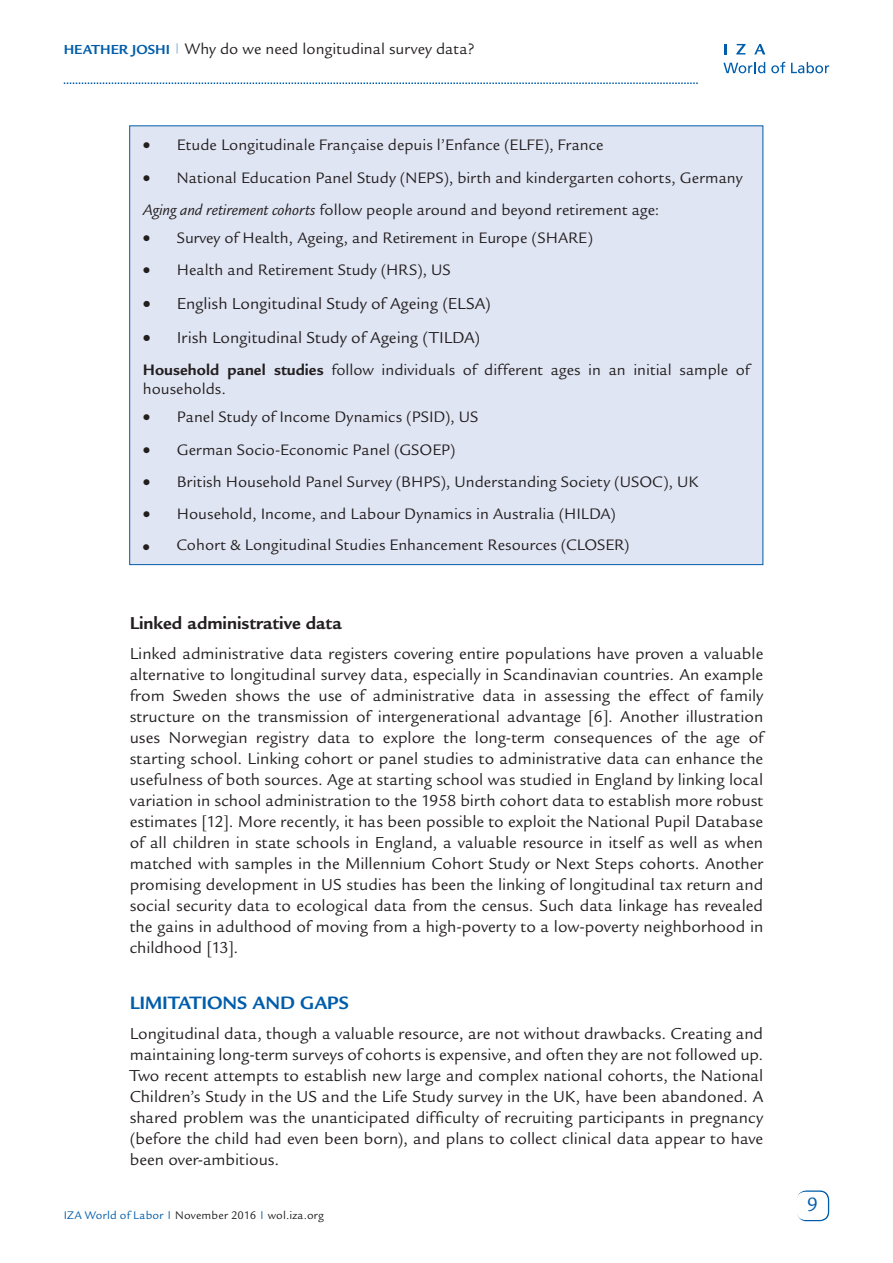
<style>
.page{position:relative;width:893px;height:1263px;background:#fff}
.page>*{position:absolute;margin:0;border:0;box-sizing:border-box;transform-origin:0 0}
.t1{font:21px "Legacy Sans Std";color:#015dab}
.t2{font:700 19.5px "Legacy Sans Std";letter-spacing:-.005em;color:#015dab}
.t3{font:700 18.75px "Legacy Sans Std";letter-spacing:-.005em;color:#231f20}
.t4{font:17.25px/21px "Legacy Sans Std";color:#231f20;text-align:justify}
.t5{font:16.5px/32.2px "Legacy Sans Std";color:#231f20}
.t6{font:16.5px "Symbol";color:#231f20}
.t7{font:12px "Legacy Sans Std";letter-spacing:.02em;color:#231f20}
.s1{font-weight:700;font-size:14.25px;color:#015dab}
.s2{font-style:italic}
.s3{font-weight:700}
.s4{color:#015dab}
</style>
<div class="page">
<div style="left:797px;top:1190px;width:32px;height:31px;border:2px solid #015dab;border-radius:9px"></div>
<div style="left:797px;top:1192px;width:31px;height:28px;background:#fff;border-radius:9px"></div>
<svg style="left:64px;top:82px;width:634px;height:2px"></svg>
<svg style="left:723px;top:62px;width:42px;height:11px"></svg>
<svg style="left:771px;top:62px;width:14px;height:11px"></svg>
<svg style="left:791px;top:62px;width:38px;height:11px"></svg>
<svg style="left:724px;top:44px;width:2px;height:10px"></svg>
<svg style="left:736px;top:44px;width:10px;height:10px"></svg>
<svg style="left:754px;top:44px;width:11px;height:10px"></svg>
<div style="left:130px;top:126px;width:633px;height:439px;background:#e0e5f3"></div>
<p class="t5" style="left:64px;top:33px;width:412px"><span class="s1">Heath er Josh i</span> <sup>|</sup> Why do we need longitudinal survey data?</p>
<p class="t5" style="left:143px;top:129px;width:462px">• Etude Longitudinale Française depuis l’Enfance (ELFE), France</p>
<p class="t5" style="left:143px;top:161px;width:601px">• National Education Panel Study (NEPS), birth and kindergarten cohorts, Germany<br><span class="s2">Aging and retirement cohorts</span> follow people around and beyond retirement age:</p>
<p class="t5" style="left:143px;top:222px;width:452px">• Survey of Health, Ageing, and Retirement in Europe (SHARE)</p>
<p class="t5" style="left:143px;top:254px;width:309px">• Health and Retirement Study (HRS), US</p>
<p class="t4" style="left:143px;top:293px;width:350px">• English Longitudinal Study of Ageing (ELSA)</p>
<p class="t4" style="left:143px;top:327px;width:339px">• Irish Longitudinal Study of Ageing (TILDA)</p>
<p class="t5" style="left:143px;top:360px;width:608px;line-height:19.5px"><span class="s3">Household panel studies</span> follow individuals of different ages in an initial sample of households.</p>
<p class="t5" style="left:143px;top:401px;width:337px">• Panel Study of Income Dynamics (PSID), US</p>
<p class="t5" style="left:143px;top:434px;width:314px">• German Socio-Economic Panel (GSOEP)</p>
<p class="t5" style="left:143px;top:466px;width:557px">• British Household Panel Survey (BHPS), Understanding Society (USOC), UK</p>
<p class="t5" style="left:176px;top:499px;width:455px;line-height:31.2px;text-indent:-34px">• Household, Income, and Labour Dynamics in Australia (HILDA)<br>Cohort &amp; Longitudinal Studies Enhancement Resources (CLOSER)</p>
<p class="t6" style="left:142px;top:536px;width:9px">•</p>
<p class="t3" style="left:130px;top:612px;width:214px">Linked administrative data</p>
<p class="t4" style="left:130px;top:643px;width:635px">Linked administrative data registers covering entire populations have proven a valuable alternative to longitudinal survey data, especially in Scandinavian countries. An example from Sweden shows the use of administrative data in assessing the effect of family structure on the transmission of intergenerational advantage [6]. Another illustration uses Norwegian registry data to explore the long-term consequences of the age of starting school. Linking cohort or panel studies to administrative data can enhance the usefulness of both sources. Age at starting school was studied in England by linking local variation in school administration to the 1958 birth cohort data to establish more robust estimates [12]. More recently, it has been possible to exploit the National Pupil Database of all children in state schools in England, a valuable resource in itself as well as when matched with samples in the Millennium Cohort Study or Next Steps cohorts. Another promising development in US studies has been the linking of longitudinal tax return and social security data to ecological data from the census. Such data linkage has revealed the gains in adulthood of moving from a high-poverty to a low-poverty neighborhood in childhood [13].</p>
<p class="t2" style="left:130px;top:992px;width:35px">LIMITATIO</p>
<p class="t2" style="left:222px;top:992px;width:127px">NS AND GAPS</p>
<p class="t4" style="left:130px;top:1023px;width:635px">Longitudinal data, though a valuable resource, are not without drawbacks. Creating and maintaining long-term surveys of cohorts is expensive, and often they are not followed up.<br>Two recent attempts to establish new large and complex national cohorts, the National Children’s Study in the US and the Life Study survey in the UK, have been abandoned. A shared problem was the unanticipated difficulty of recruiting participants in pregnancy (before the child had even been born), and plans to collect clinical data appear to have been over-ambitious.</p>
<p class="t7" style="left:64px;top:1208px;width:262px"><span class="s4">IZA World of Labor</span> <sup>|</sup> November 2016 <sup>|</sup> wol.iza.org</p>
<p class="t1" style="left:807px;top:1192px;width:13px">9</p>
</div>
